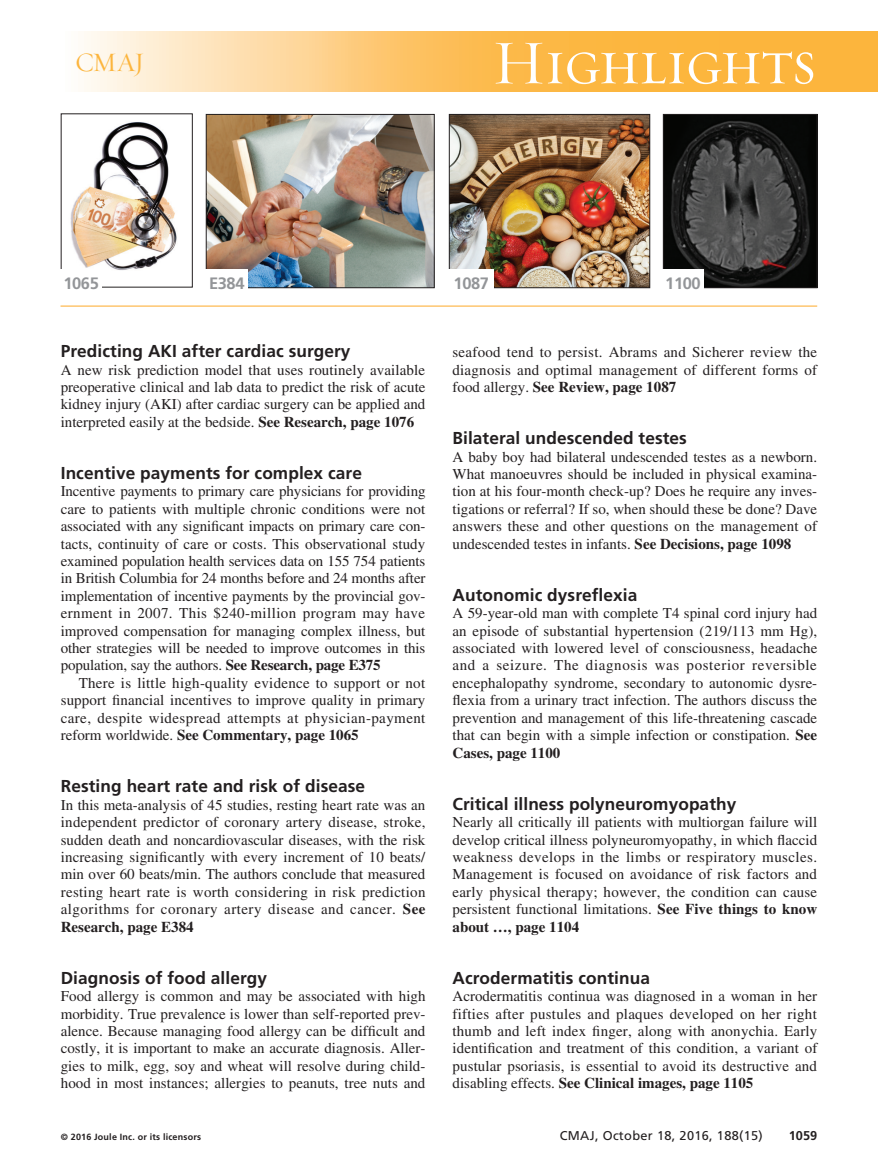
<style>
.page{position:relative;width:878px;height:1175px;background:#fff}
.page>*{position:absolute;margin:0;border:0;box-sizing:border-box;transform-origin:0 0}
.t1{font:63px "Requiem Display HTF Small Caps";letter-spacing:-.03em;color:#fff}
.t2{font:27px "Requiem Display HTF Roman";color:#fcb53d}
.H1-Highlights{font:700 17.25px "Frutiger LT Std";letter-spacing:.005em;color:#231f20}
.CT-FigNumbers{font:700 16.5px "Frutiger LT Std";letter-spacing:-.025em;color:#939598}
.PJ{font:15px/17.4px "Times LT Std";letter-spacing:.005em;color:#231f20;text-align:justify}
.t3{font:12.75px "Frutiger LT Std";letter-spacing:.025em;color:#231f20}
.t4{font:700 12.75px "Frutiger LT Std";color:#231f20}
.t5{font:700 9px "Frutiger LT Std";letter-spacing:.02em;color:#231f20}
.s1{font-weight:700}
</style>
<div class="page">
<svg style="left:84px;top:32px;width:794px;height:60px;background:#fcc76f"></svg>
<hr style="left:60px;top:305px;width:757px;height:2px;background:#fec670">
<img style="left:70px;top:122px;width:107px;height:148px">
<div style="left:61px;top:113px;width:132px;height:174px;border:1px solid #231f20"></div>
<div style="left:60px;top:269px;width:42px;height:28px;background:#fff"></div>
<img style="left:208px;top:116px;width:224px;height:170px">
<div style="left:206px;top:114px;width:228px;height:174px;border:1px solid #231f20"></div>
<div style="left:205px;top:269px;width:43px;height:28px;background:#fff"></div>
<img style="left:451px;top:116px;width:197px;height:170px">
<div style="left:449px;top:114px;width:201px;height:174px;border:1px solid #231f20"></div>
<div style="left:448px;top:269px;width:46px;height:28px;background:#fff"></div>
<img style="left:665px;top:116px;width:150px;height:170px">
<div style="left:663px;top:114px;width:154px;height:174px;border:1px solid #231f20"></div>
<div style="left:662px;top:269px;width:41px;height:28px;background:#fff"></div>
<h2 class="t2" style="left:75px;top:46px;width:71px">CMAJ</h2>
<h1 class="t1" style="left:492px;top:26px;width:326px">Highlights</h1>
<p class="CT-FigNumbers" style="left:63px;top:274px;width:37px">1065</p>
<p class="CT-FigNumbers" style="left:209px;top:274px;width:37px">E384</p>
<p class="CT-FigNumbers" style="left:453px;top:274px;width:37px">1087</p>
<p class="CT-FigNumbers" style="left:665px;top:274px;width:37px">1100</p>
<p class="H1-Highlights" style="left:61px;top:341px;width:291px">Predicting AKI after cardiac surgery</p>
<p class="PJ" style="left:61px;top:361px;width:366px">A new risk prediction model that uses routinely available preoperative clinical and lab data to predict the risk of acute kidney injury (AKI) after cardiac surgery can be applied and interpreted easily at the bedside. <span class="s1">See Research, page 1076</span></p>
<p class="H1-Highlights" style="left:61px;top:463px;width:303px">Incentive payments for complex care</p>
<p class="PJ" style="left:61px;top:482px;width:366px">Incentive payments to primary care physicians for providing care to patients with multiple chronic conditions were not associated with any significant impacts on primary care con&shy;tacts, continuity of care or costs. This observational study examined population health services data on 155 754 patients in British Columbia for 24 months before and 24 months after implementation of incentive payments by the provincial gov&shy;ernment in 2007. This $240-million program may have improved compensation for managing complex illness, but other strategies will be needed to improve outcomes in this population, say the authors. <span class="s1">See Research, page E375</span></p>
<p class="PJ" style="left:61px;top:674px;width:366px;text-indent:18px">There is little high-quality evidence to support or not support financial incentives to improve quality in primary care, despite widespread attempts at physician-payment reform worldwide. <span class="s1">See Commentary, page 1065</span></p>
<p class="H1-Highlights" style="left:61px;top:776px;width:306px">Resting heart rate and risk of disease</p>
<p class="PJ" style="left:61px;top:796px;width:366px">In this meta-analysis of 45 studies, resting heart rate was an independent predictor of coronary artery disease, stroke, sudden death and noncardiovascular diseases, with the risk increasing significantly with every increment of 10 beats/ min over 60 beats/min. The authors conclude that measured resting heart rate is worth considering in risk prediction algorithms for coronary artery disease and cancer. <span class="s1">See Research, page E384</span></p>
<p class="H1-Highlights" style="left:61px;top:967px;width:208px">Diagnosis of food allergy</p>
<p class="PJ" style="left:61px;top:987px;width:366px">Food allergy is common and may be associated with high morbidity. True prevalence is lower than self-reported prev&shy;alence. Because managing food allergy can be difficult and costly, it is important to make an accurate diagnosis. Aller&shy;gies to milk, egg, soy and wheat will resolve during child&shy;hood in most instances; allergies to peanuts, tree nuts and</p>
<p class="PJ" style="left:452px;top:343px;width:366px">seafood tend to persist. Abrams and Sicherer review the diagnosis and optimal management of different forms of food allergy. <span class="s1">See Review, page 1087</span></p>
<p class="H1-Highlights" style="left:452px;top:428px;width:236px">Bilateral undescended testes</p>
<p class="PJ" style="left:452px;top:448px;width:366px">A baby boy had bilateral undescended testes as a newborn.<br>What manoeuvres should be included in physical examina&shy;tion at his four-month check-up? Does he require any inves&shy;tigations or referral? If so, when should these be done? Dave answers these and other questions on the management of undescended testes in infants. <span class="s1">See Decisions, page 1098</span></p>
<p class="H1-Highlights" style="left:452px;top:584px;width:186px">Autonomic dysreflexia</p>
<p class="PJ" style="left:452px;top:604px;width:366px">A 59-year-old man with complete T4 spinal cord injury had an episode of substantial hypertension (219/113 mm Hg), associated with lowered level of consciousness, headache and a seizure. The diagnosis was posterior reversible encephalopathy syndrome, secondary to autonomic dysre&shy;flexia from a urinary tract infection. The authors discuss the prevention and management of this life-threatening cascade that can begin with a simple infection or constipation. <span class="s1">See Cases, page 1100</span></p>
<p class="H1-Highlights" style="left:452px;top:793px;width:285px">Critical illness polyneuromyopathy</p>
<p class="PJ" style="left:452px;top:813px;width:366px">Nearly all critically ill patients with multiorgan failure will develop critical illness polyneuromyopathy, in which flaccid weakness develops in the limbs or respiratory muscles.<br>Management is focused on avoidance of risk factors and early physical therapy; however, the condition can cause persistent functional limitations. <span class="s1">See Five things to know about …, page 1104</span></p>
<p class="H1-Highlights" style="left:452px;top:967px;width:199px">Acrodermatitis continua</p>
<p class="PJ" style="left:452px;top:987px;width:366px">Acrodermatitis continua was diagnosed in a woman in her fifties after pustules and plaques developed on her right thumb and left index finger, along with anonychia. Early identification and treatment of this condition, a variant of pustular psoriasis, is essential to avoid its destructive and disabling effects. <span class="s1">See Clinical images, page 1105</span></p>
<p class="t5" style="left:61px;top:1131px;width:142px">© 2016 Joule Inc. or its licensors</p>
<p class="t3" style="left:559px;top:1127px;width:205px">CMAJ, October 18, 2016, 188(15)</p>
<p class="t4" style="left:788px;top:1127px;width:30px">1059</p>
</div>
